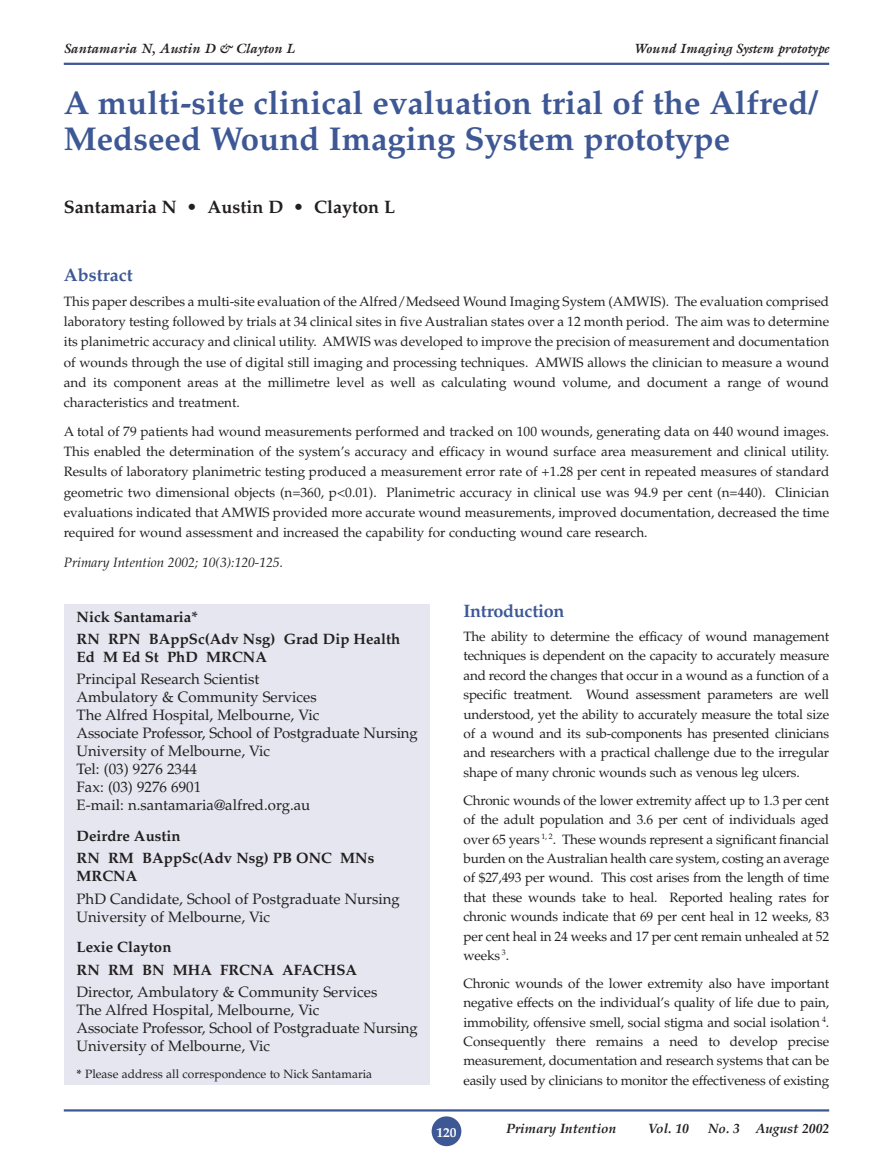
<style>
.page{position:relative;width:893px;height:1170px;background:#fff}
.page>*{position:absolute;margin:0;border:0;box-sizing:border-box;transform-origin:0 0}
.PI-_TopTitle{font:700 33px/36px "Palatino";color:#3e5895}
.PI-_TopAuthor{font:700 18px "Palatino";color:#231f20}
.PI-Heading{font:700 18px "Palatino";letter-spacing:-.015em;color:#3e5895}
.PI-Author_box_detail{font:15px/18px "Palatino";color:#231f20}
.PI-Author_box_author{font:700 15px/18px "Palatino";color:#231f20}
.PI-Galley{font:13.5px/19.4px "Palatino";letter-spacing:-.015em;color:#231f20;text-align:justify}
.PI-Top_top_info{font:italic 700 13.5px "Galliard";color:#231f20}
.t1{font:italic 700 13.5px "Palatino";color:#231f20}
.PI-Galley-2{font:italic 13.5px "Palatino";color:#231f20}
.t2{font:700 13.5px "Palatino";color:#fff}
.PI-Author_box_detail-2{font:12px "Palatino";color:#231f20}
.s1{font-weight:700}
</style>
<div class="page">
<div style="left:432px;top:1116px;width:29px;height:29px;background:#3e5895;border-radius:50%"></div>
<hr style="left:64px;top:63px;width:765px;height:2px;background:#3e5895">
<hr style="left:64px;top:1109px;width:765px;height:2px;background:#3e5895">
<div style="left:64px;top:604px;width:365px;height:480px;background:#e5e6f0"></div>
<p class="PI-Top_top_info" style="left:64px;top:40px;width:232px">Santamaria N, Austin D &amp; Clayton L</p>
<p class="PI-Top_top_info" style="left:634px;top:40px;width:197px">Wound Imaging System prototype</p>
<p class="PI-_TopTitle" style="left:64px;top:85px;width:756px">A multi-site clinical evaluation trial of the Alfred/<br>Medseed Wound Imaging System prototype</p>
<p class="PI-_TopAuthor" style="left:64px;top:196px;width:333px">Santamaria N • Austin D • Clayton L</p>
<p class="PI-Heading" style="left:64px;top:264px;width:70px">Abstract</p>
<p class="PI-Galley" style="left:64px;top:291px;width:767px;line-height:20.2px">This paper describes a multi-site evaluation of the Alfred/Medseed Wound Imaging System (AMWIS). The evaluation comprised laboratory testing followed by trials at 34 clinical sites in five Australian states over a 12 month period. The aim was to determine its planimetric accuracy and clinical utility. AMWIS was developed to improve the precision of measurement and documentation of wounds through the use of digital still imaging and processing techniques. AMWIS allows the clinician to measure a wound and its component areas at the millimetre level as well as calculating wound volume, and document a range of wound characteristics and treatment.</p>
<p class="PI-Galley" style="left:64px;top:421px;width:767px;line-height:20.2px">A total of 79 patients had wound measurements performed and tracked on 100 wounds, generating data on 440 wound images.<br>This enabled the determination of the system’s accuracy and efficacy in wound surface area measurement and clinical utility.<br>Results of laboratory planimetric testing produced a measurement error rate of +1.28 per cent in repeated measures of standard geometric two dimensional objects (n=360, p&lt;0.01). Planimetric accuracy in clinical use was 94.9 per cent (n=440). Clinician evaluations indicated that AMWIS provided more accurate wound measurements, improved documentation, decreased the time required for wound assessment and increased the capability for conducting wound care research.</p>
<p class="PI-Galley-2" style="left:64px;top:554px;width:221px">Primary Intention 2002; 10(3):120-125.</p>
<p class="PI-Heading" style="left:463px;top:600px;width:103px">Introduction</p>
<p class="PI-Galley" style="left:463px;top:627px;width:367px">The ability to determine the efficacy of wound management techniques is dependent on the capacity to accurately measure and record the changes that occur in a wound as a function of a specific treatment. Wound assessment parameters are well understood, yet the ability to accurately measure the total size of a wound and its sub-components has presented clinicians and researchers with a practical challenge due to the irregular shape of many chronic wounds such as venous leg ulcers.</p>
<p class="PI-Galley" style="left:463px;top:790px;width:367px">Chronic wounds of the lower extremity affect up to 1.3 per cent of the adult population and 3.6 per cent of individuals aged over 65 years <sup>1,</sup> <sup>2</sup>. These wounds represent a significant financial burden on the Australian health care system, costing an average of $27,493 per wound. This cost arises from the length of time that these wounds take to heal. Reported healing rates for chronic wounds indicate that 69 per cent heal in 12 weeks, 83 per cent heal in 24 weeks and 17 per cent remain unhealed at 52 weeks <sup>3</sup>.</p>
<p class="PI-Galley" style="left:463px;top:973px;width:367px">Chronic wounds of the lower extremity also have important negative effects on the individual’s quality of life due to pain, immobility, offensive smell, social stigma and social isolation <sup>4</sup>.<br>Consequently there remains a need to develop precise measurement, documentation and research systems that can be easily used by clinicians to monitor the effectiveness of existing</p>
<p class="PI-Author_box_author" style="left:77px;top:607px;width:123px">Nick Santamaria*</p>
<p class="PI-Author_box_author" style="left:77px;top:630px;width:325px">RN RPN BAppSc(Adv Nsg) Grad Dip Health<br>Ed M Ed St PhD MRCNA</p>
<p class="PI-Author_box_detail" style="left:77px;top:670px;width:343px">Principal Research Scientist<br>Ambulatory &amp; Community Services<br>The Alfred Hospital, Melbourne, Vic<br>Associate Professor, School of Postgraduate Nursing<br>University of Melbourne, Vic<br>Tel: (03) 9276 2344<br>Fax: (03) 9276 6901<br>E-mail: n.santamaria@alfred.org.au</p>
<p class="PI-Author_box_author" style="left:77px;top:827px;width:106px">Deirdre Austin</p>
<p class="PI-Author_box_author" style="left:77px;top:849px;width:299px">RN RM BAppSc(Adv Nsg) PB ONC MNs<br>MRCNA</p>
<p class="PI-Author_box_detail" style="left:77px;top:889px;width:325px">PhD Candidate, School of Postgraduate Nursing<br>University of Melbourne, Vic</p>
<p class="PI-Author_box_author" style="left:77px;top:938px;width:96px">Lexie Clayton</p>
<p class="PI-Author_box_author" style="left:77px;top:960px;width:282px">RN RM BN MHA FRCNA AFACHSA</p>
<p class="PI-Author_box_detail" style="left:77px;top:983px;width:343px">Director, Ambulatory &amp; Community Services<br>The Alfred Hospital, Melbourne, Vic<br>Associate Professor, School of Postgraduate Nursing University of Melbourne, Vic</p>
<p class="PI-Author_box_detail-2" style="left:77px;top:1066px;width:297px"><span class="s1">*</span> Please address all correspondence to Nick Santamaria</p>
<p class="t2" style="left:436px;top:1124px;width:22px">120</p>
<p class="t1" style="left:506px;top:1120px;width:112px">Primary Intention</p>
<p class="t1" style="left:648px;top:1120px;width:42px">Vol. 10</p>
<p class="t1" style="left:708px;top:1120px;width:123px">No. 3 August 2002</p>
</div>
